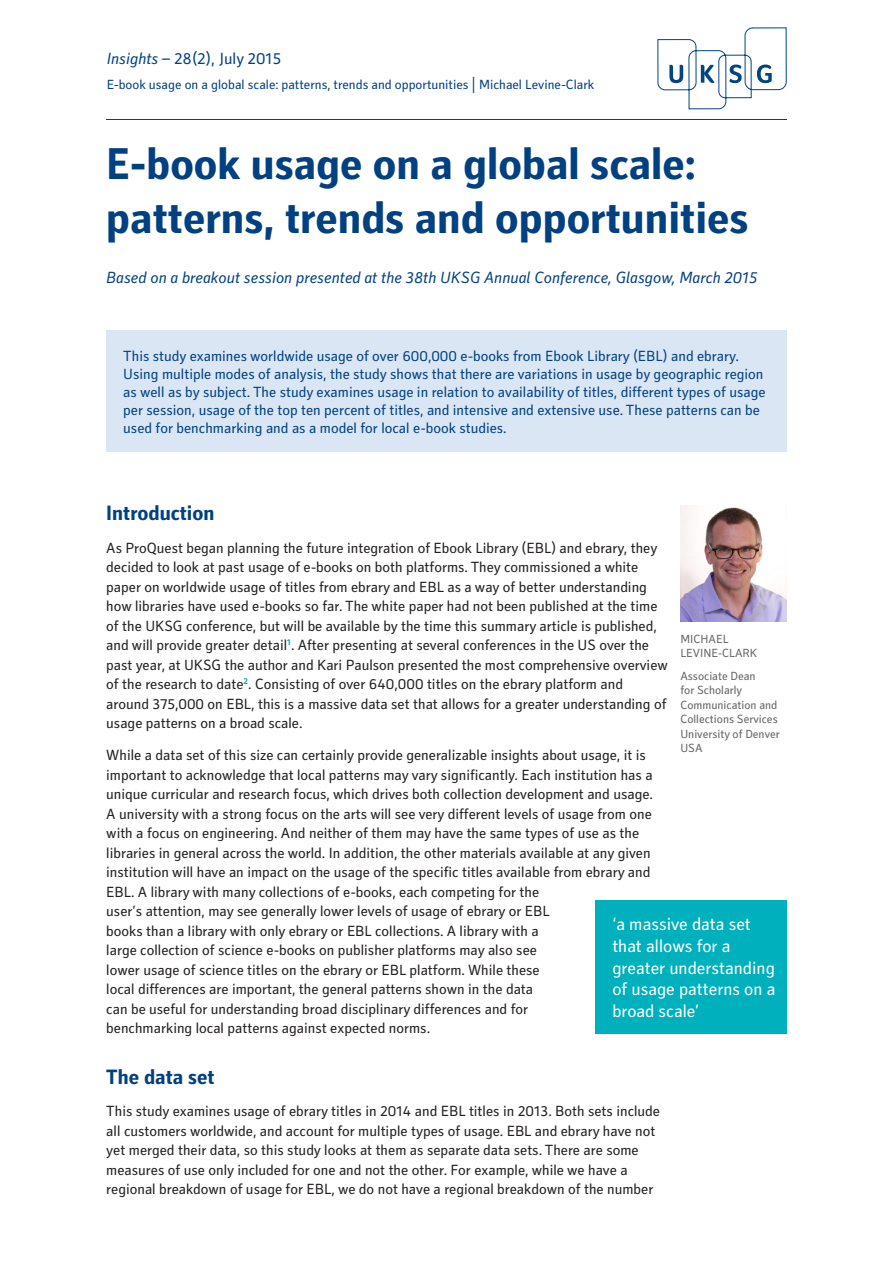
<style>
.page{position:relative;width:893px;height:1263px;background:#fff}
.page>*{position:absolute;margin:0;border:0;box-sizing:border-box;transform-origin:0 0}
.Main_Headline{font:700 45px/54px "Secca Std";color:#014081}
.A-Style_Heading{font:700 21px "Secca Std";color:#014081}
.Stand_out_quote{font:18px/21.6px "Secca Std";color:#fff}
.Strapline{font:italic 16.5px "Secca Std";color:#014081}
.Title_-_Series_-_Dat{font:16.5px "Secca Std";color:#014081}
.Body{font:15px/19.5px "Secca Std";color:#231f20}
.Extract_Box{font:15px/18px "Secca Std";color:#014081}
.Title_-_Aiuthor{font:13.5px "Secca Std";color:#014081}
.t1{font:12px/14.4px "Secca Std";color:#636366}
.s1{font-style:italic}
</style>
<div class="page">
<div style="left:106px;top:331px;width:681px;height:121px;background:#dbe6f4"></div>
<div style="left:595px;top:900px;width:192px;height:134px;background:#00b0bc"></div>
<hr style="left:106px;top:119px;width:681px;height:1px;background:#014081">
<svg style="left:657px;top:27px;width:130px;height:82px"></svg>
<img style="left:680px;top:505px;width:107px;height:117px">
<p class="Title_-_Series_-_Dat" style="left:107px;top:49px;width:176px"><span class="s1">Insights</span> – 28(2), July 2015</p>
<p class="Title_-_Aiuthor" style="left:107px;top:77px;width:489px">E-book usage on a global scale: patterns, trends and opportunities | Michael Levine-Clark</p>
<p class="Main_Headline" style="left:106px;top:139px;width:644px">E-book usage on a global scale: patterns, trends and opportunities</p>
<p class="Strapline" style="left:106px;top:268px;width:653px">Based on a breakout session presented at the 38th UKSG Annual Conference, Glasgow, March 2015</p>
<p class="Extract_Box" style="left:123px;top:347px;width:644px">This study examines worldwide usage of over 600,000 e-books from Ebook Library (EBL) and ebrary.<br>Using multiple modes of analysis, the study shows that there are variations in usage by geographic region as well as by subject. The study examines usage in relation to availability of titles, different types of usage per session, usage of the top ten percent of titles, and intensive and extensive use. These patterns can be used for benchmarking and as a model for local e-book studies.</p>
<p class="A-Style_Heading" style="left:106px;top:501px;width:110px">Introduction</p>
<p class="Body" style="left:106px;top:538px;width:563px">As ProQuest began planning the future integration of Ebook Library (EBL) and ebrary, they decided to look at past usage of e-books on both platforms. They commissioned a white paper on worldwide usage of titles from ebrary and EBL as a way of better understanding how libraries have used e-books so far. The white paper had not been published at the time of the UKSG conference, but will be available by the time this summary article is published, and will provide greater detail<sup>1</sup>. After presenting at several conferences in the US over the past year, at UKSG the author and Kari Paulson presented the most comprehensive overview of the research to date<sup>2</sup>. Consisting of over 640,000 titles on the ebrary platform and around 375,000 on EBL, this is a massive data set that allows for a greater understanding of usage patterns on a broad scale.</p>
<p class="Body" style="left:106px;top:746px;width:548px">While a data set of this size can certainly provide generalizable insights about usage, it is important to acknowledge that local patterns may vary significantly. Each institution has a unique curricular and research focus, which drives both collection development and usage.<br>A university with a strong focus on the arts will see very different levels of usage from one with a focus on engineering. And neither of them may have the same types of use as the libraries in general across the world. In addition, the other materials available at any given institution will have an impact on the usage of the specific titles available from ebrary and EBL. A library with many collections of e-books, each competing for the<br>user’s attention, may see generally lower levels of usage of ebrary or EBL<br>books than a library with only ebrary or EBL collections. A library with a<br>large collection of science e-books on publisher platforms may also see<br>lower usage of science titles on the ebrary or EBL platform. While these<br>local differences are important, the general patterns shown in the data<br>can be useful for understanding broad disciplinary differences and for<br>benchmarking local patterns against expected norms.</p>
<p class="A-Style_Heading" style="left:106px;top:1065px;width:110px">The data set</p>
<p class="Body" style="left:106px;top:1102px;width:555px">This study examines usage of ebrary titles in 2014 and EBL titles in 2013. Both sets include all customers worldwide, and account for multiple types of usage. EBL and ebrary have not yet merged their data, so this study looks at them as separate data sets. There are some measures of use only included for one and not the other. For example, while we have a regional breakdown of usage for EBL, we do not have a regional breakdown of the number</p>
<p class="t1" style="left:680px;top:632px;width:78px">MICHAEL<br>LEVINE-CLARK</p>
<p class="t1" style="left:680px;top:669px;width:101px">Associate Dean<br>for Scholarly<br>Communication and<br>Collections Services<br>University of Denver<br>USA</p>
<p class="Stand_out_quote" style="left:612px;top:914px;width:165px">‘a massive data set that allows for a greater understanding of usage patterns on a broad scale’</p>
</div>
